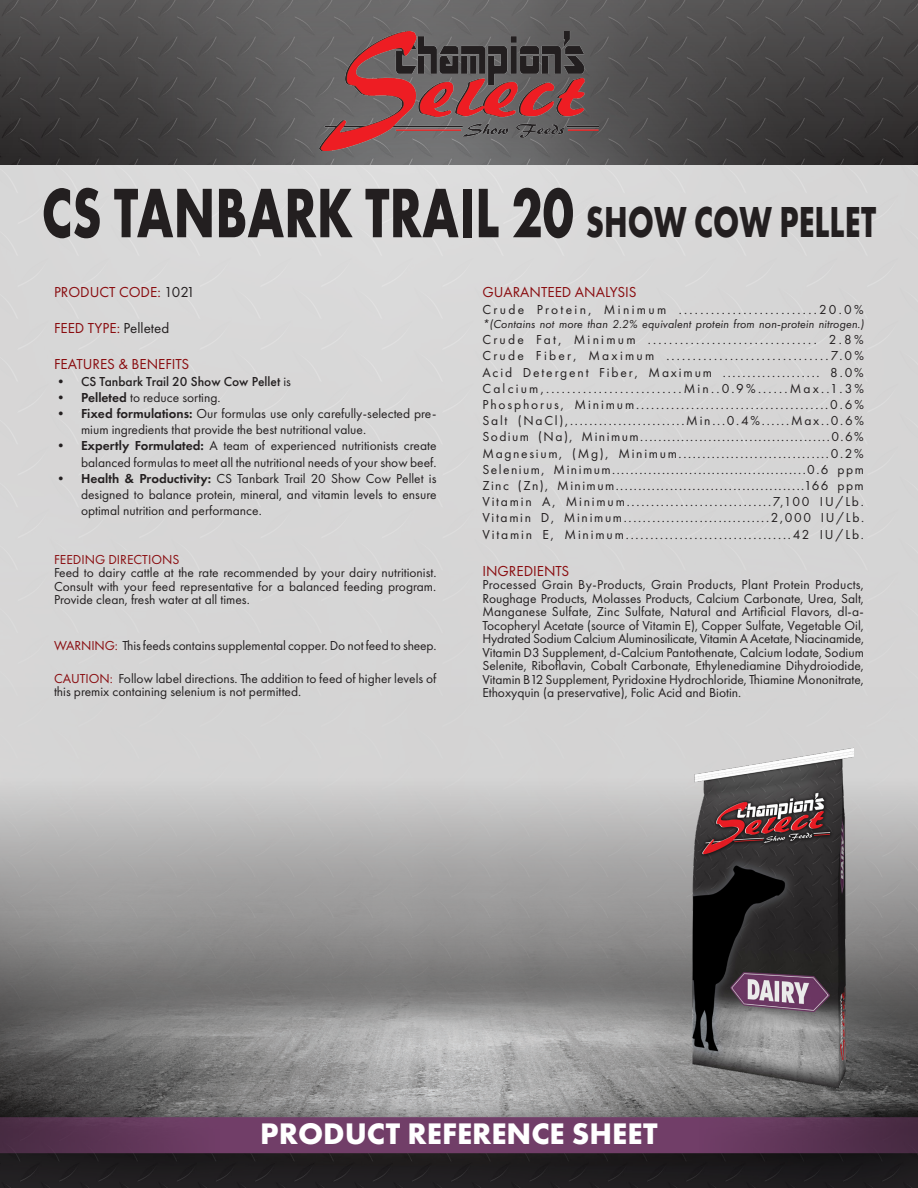
<style>
.page{position:relative;width:918px;height:1188px;background:#fff}
.page>*{position:absolute;margin:0;border:0;box-sizing:border-box;transform-origin:0 0}
.t1{font:700 72.6px "Futura PT";color:#231f20;scale:.71 1}
.t2{font:700 30.9px "Futura PT";color:#fff}
.t3{font:15px "Futura PT";color:#890c0f}
.t4{font:13.5px/13.5px "Futura PT";color:#231f20;text-align:justify}
.t5{font:13.5px "Futura PT";letter-spacing:.11em;color:#231f20}
.t6{font:13.5px "Futura PT";letter-spacing:.125em;color:#231f20}
.t7{font:13.5px "Futura PT";letter-spacing:.135em;color:#231f20}
.t8{font:13.5px "Futura PT";letter-spacing:.165em;color:#231f20}
.t9{font:13.5px "Futura PT";letter-spacing:.14em;color:#231f20}
.t10{font:13.5px "Futura PT";letter-spacing:.17em;color:#231f20}
.t11{font:13.5px "Futura PT";letter-spacing:.105em;color:#231f20}
.t12{font:13.5px "Futura PT";letter-spacing:.13em;color:#231f20}
.t13{font:500 13.5px "Futura PT";color:#231f20}
.t14{font:13.5px "Futura PT";color:#890c0f}
.t15{font:italic 12px "Futura PT";letter-spacing:.01em;color:#231f20}
.s1{font-size:45px}
.s2{color:#231f20}
.s3{font-weight:400}
.s4{font-weight:600}
.s5{color:#890c0f}
</style>
<div class="page">
<img style="left:0;top:688px;width:918px;height:500px">
<img style="left:0;top:0;width:918px;height:165px">
<img style="left:319px;top:32px;width:280px;height:118px">
<div style="left:0;top:1117px;width:459px;height:36px;background:linear-gradient(to right,#53314d,#7b4372)"></div>
<div style="left:459px;top:1117px;width:459px;height:36px;background:linear-gradient(to right,#7c4372,#512f4b)"></div>
<img style="left:684px;top:743px;width:170px;height:346px">
<p class="t1" style="left:42px;top:166px;width:1177px">CS TANBARK TRAIL 20 <span class="s1">SHOW COW PELLET</span></p>
<p class="t3" style="left:54px;top:283px;width:143px">PRODUCT CODE: <span class="s2">1021</span></p>
<p class="t3" style="left:54px;top:319px;width:117px">FEED TYPE: <span class="s2">Pelleted</span></p>
<p class="t3" style="left:54px;top:355px;width:137px">FEATURES &amp; BENEFITS</p>
<p class="t13" style="left:54px;top:373px;width:239px">• CS Tanbark Trail 20 Show Cow Pellet <span class="s3">is</span></p>
<p class="t4" style="left:54px;top:390px;width:168px"><span class="s4">• Pelleted</span> to reduce sorting.</p>
<p class="t4" style="left:81px;top:405px;width:357px;line-height:16.2px;text-indent:-27px"><span class="s4">• Fixed formulations:</span> Our formulas use only carefully-selected pre&shy;mium ingredients that provide the best nutritional value.</p>
<p class="t4" style="left:54px;top:438px;width:384px;line-height:16.2px;text-align:right"><span class="s4">• Expertly Formulated:</span> A team of experienced nutritionists create balanced formulas to meet all the nutritional needs of your show beef.</p>
<p class="t4" style="left:81px;top:470px;width:357px;line-height:16.2px;text-indent:-27px"><span class="s4">• Health &amp; Productivity:</span> CS Tanbark Trail 20 Show Cow Pellet is designed to balance protein, mineral, and vitamin levels to ensure optimal nutrition and performance.</p>
<p class="t14" style="left:54px;top:551px;width:127px">FEEDING DIRECTIONS</p>
<p class="t4" style="left:54px;top:566px;width:384px">Feed to dairy cattle at the rate recommended by your dairy nutritionist.<br>Consult with your feed representative for a balanced feeding program.<br>Provide clean, fresh water at all times.</p>
<p class="t4" style="left:54px;top:639px;width:384px"><span class="s5">WARNING:</span> This feeds contains supplemental copper. Do not feed to sheep.</p>
<p class="t4" style="left:54px;top:671px;width:384px"><span class="s5">CAUTION:</span> Follow label directions. The addition to feed of higher levels of this premix containing selenium is not permitted.</p>
<p class="t3" style="left:482px;top:283px;width:156px">GUARANTEED ANALYSIS</p>
<p class="t10" style="left:482px;top:301px;width:383px">Crude Protein, Minimum ..........................20.0%</p>
<p class="t15" style="left:482px;top:317px;width:383px">*(Contains not more than 2.2% equivalent protein from non-protein nitrogen.)</p>
<p class="t10" style="left:482px;top:332px;width:383px">Crude Fat, Minimum ................................ 2.8%</p>
<p class="t8" style="left:482px;top:348px;width:383px">Crude Fiber, Maximum ...............................7.0%</p>
<p class="t9" style="left:482px;top:364px;width:383px">Acid Detergent Fiber, Maximum .................... 8.0%</p>
<p class="t8" style="left:482px;top:380px;width:383px">Calcium,..........................Min..0.9%......Max..1.3%</p>
<p class="t9" style="left:482px;top:396px;width:383px">Phosphorus, Minimum.......................................0.6%</p>
<p class="t12" style="left:482px;top:413px;width:383px">Salt (NaCl),........................Min...0.4%......Max..0.6%</p>
<p class="t5" style="left:482px;top:429px;width:383px">Sodium (Na), Minimum..........................................0.6%</p>
<p class="t6" style="left:482px;top:445px;width:383px">Magnesium, (Mg), Minimum................................0.2%</p>
<p class="t5" style="left:482px;top:461px;width:383px">Selenium, Minimum...........................................0.6 ppm</p>
<p class="t11" style="left:482px;top:477px;width:383px">Zinc (Zn), Minimum..........................................166 ppm</p>
<p class="t7" style="left:482px;top:494px;width:383px">Vitamin A, Minimum..............................7,100 IU/Lb.</p>
<p class="t6" style="left:482px;top:510px;width:383px">Vitamin D, Minimum...............................2,000 IU/Lb.</p>
<p class="t7" style="left:482px;top:526px;width:383px">Vitamin E, Minimum..................................42 IU/Lb.</p>
<p class="t3" style="left:482px;top:562px;width:88px">INGREDIENTS</p>
<p class="t4" style="left:482px;top:578px;width:383px">Processed Grain By-Products, Grain Products, Plant Protein Products, Roughage Products, Molasses Products, Calcium Carbonate, Urea, Salt, Manganese Sulfate, Zinc Sulfate, Natural and Artificial Flavors, dl-a-Tocopheryl Acetate (source of Vitamin E), Copper Sulfate, Vegetable Oil, Hydrated Sodium Calcium Aluminosilicate, Vitamin A Acetate, Niacinamide, Vitamin D3 Supplement, d-Calcium Pantothenate, Calcium Iodate, Sodium Selenite, Riboflavin, Cobalt Carbonate, Ethylenediamine Dihydroiodide, Vitamin B12 Supplement, Pyridoxine Hydrochloride, Thiamine Mononitrate, Ethoxyquin (a preservative), Folic Acid and Biotin.</p>
<p class="t2" style="left:260px;top:1113px;width:399px">PRODUCT REFERENCE SHEET</p>
</div>
